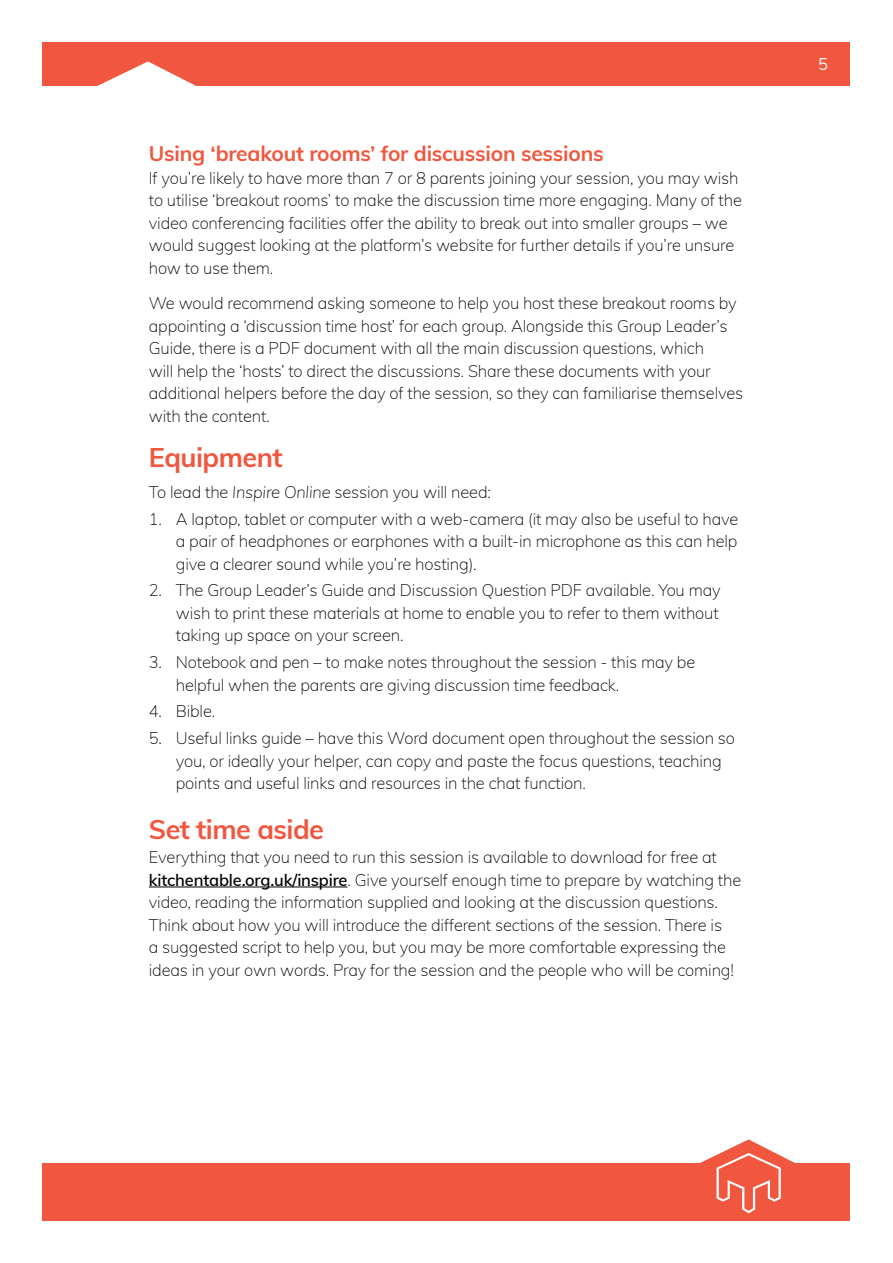
<style>
.page{position:relative;width:893px;height:1263px;background:#fff}
.page>*{position:absolute;margin:0;border:0;box-sizing:border-box;transform-origin:0 0}
.t1{font:700 27px "Muli";letter-spacing:-.02em;color:#f1563e}
.t2{font:700 21px "Muli";letter-spacing:-.01em;color:#f1563e}
.t3{font:200 16.5px/22.5px "Muli";letter-spacing:-.01em;color:#000}
.t4{font:16.5px "Muli";color:#fff}
.s1{font-style:italic}
.s2{font-weight:600}
</style>
<div class="page">
<div style="left:43px;top:42px;width:807px;height:44px;background:#f1563e"></div>
<svg style="left:97px;top:61px;width:99px;height:25px"></svg>
<div style="left:43px;top:1163px;width:807px;height:57px;background:#f1563e"></div>
<svg style="left:700px;top:1139px;width:95px;height:74px"></svg>
<hr style="left:149px;top:886px;width:198px;height:1px;background:#000">
<p class="t2" style="left:149px;top:139px;width:456px">Using ‘breakout rooms’ for discussion sessions</p>
<p class="t3" style="left:149px;top:166px;width:595px">If you’re likely to have more than 7 or 8 parents joining your session, you may wish to utilise ‘breakout rooms’ to make the discussion time more engaging. Many of the video conferencing facilities offer the ability to break out into smaller groups – we would suggest looking at the platform’s website for further details if you’re unsure how to use them.</p>
<p class="t3" style="left:149px;top:291px;width:596px">We would recommend asking someone to help you host these breakout rooms by appointing a ‘discussion time host’ for each group. Alongside this Group Leader’s Guide, there is a PDF document with all the main discussion questions, which<br>will help the ‘hosts’ to direct the discussions. Share these documents with your additional helpers before the day of the session, so they can familiarise themselves with the content.</p>
<h1 class="t1" style="left:149px;top:437px;width:135px">Equipment</h1>
<p class="t3" style="left:149px;top:480px;width:344px">To lead the <span class="s1">Inspire Online</span> session you will need:</p>
<p class="t3" style="left:176px;top:507px;width:564px;text-align:justify;text-indent:-27px">1. A laptop, tablet or computer with a web-camera (it may also be useful to have a pair of headphones or earphones with a built-in microphone as this can help give a clearer sound while you’re hosting).</p>
<p class="t3" style="left:176px;top:578px;width:546px;text-indent:-27px">2. The Group Leader’s Guide and Discussion Question PDF available. You may wish to print these materials at home to enable you to refer to them without taking up space on your screen.</p>
<p class="t3" style="left:176px;top:650px;width:521px;text-indent:-27px">3. Notebook and pen – to make notes throughout the session - this may be helpful when the parents are giving discussion time feedback.</p>
<p class="t3" style="left:149px;top:699px;width:68px">4. Bible.</p>
<p class="t3" style="left:176px;top:726px;width:561px;text-indent:-27px">5. Useful links guide – have this Word document open throughout the session so you, or ideally your helper, can copy and paste the focus questions, teaching points and useful links and resources in the chat function.</p>
<h1 class="t1" style="left:149px;top:809px;width:177px">Set time aside</h1>
<p class="t3" style="left:149px;top:845px;width:594px">Everything that you need to run this session is available to download for free at <span class="s2">kitchentable.org.uk/inspire</span>. Give yourself enough time to prepare by watching the video, reading the information supplied and looking at the discussion questions.<br>Think about how you will introduce the different sections of the session. There is<br>a suggested script to help you, but you may be more comfortable expressing the ideas in your own words. Pray for the session and the people who will be coming!</p>
<p class="t4" style="left:818px;top:52px;width:11px">5</p>
</div>
